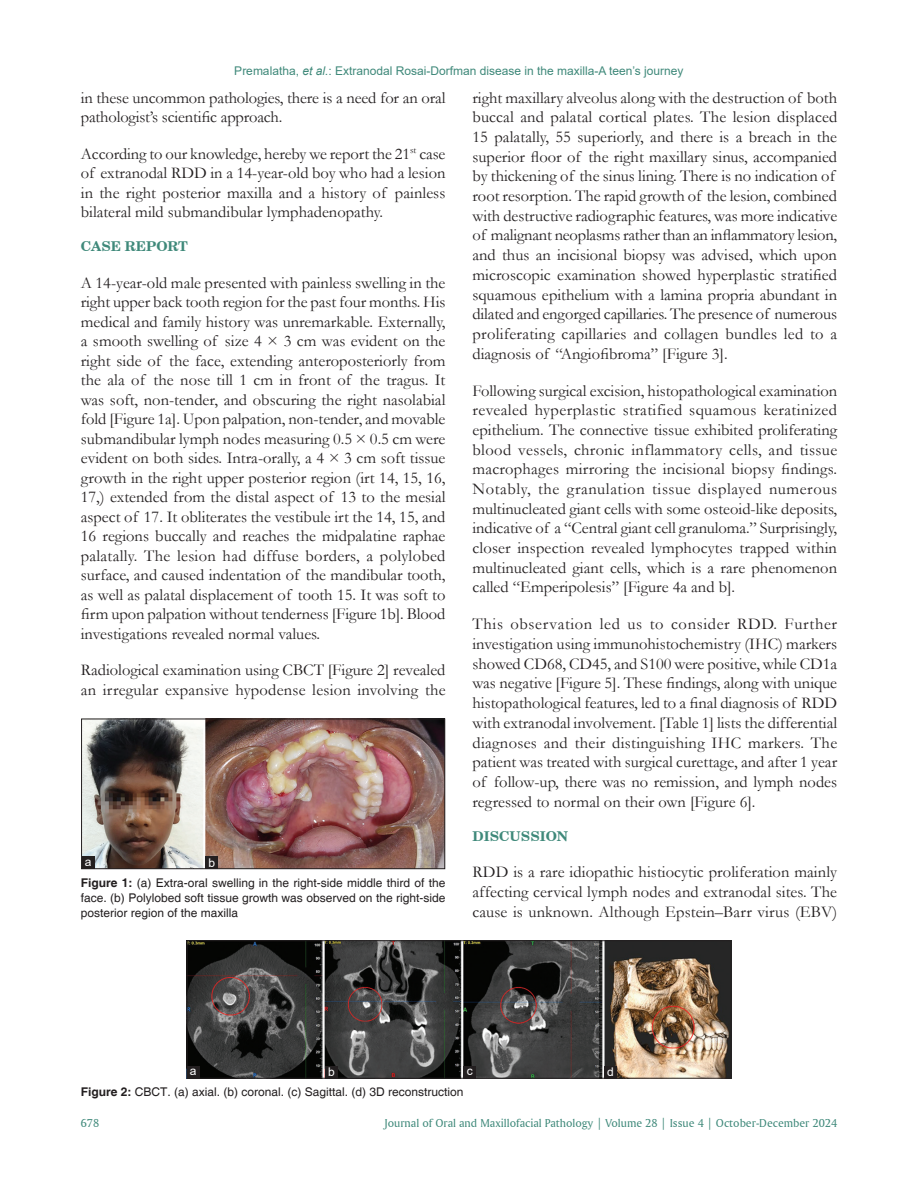
<style>
.page{position:relative;width:918px;height:1188px;background:#fff}
.page>*{position:absolute;margin:0;border:0;box-sizing:border-box;transform-origin:0 0}
.TX{font:16.5px/19.6px "Garamond";color:#231f20;text-align:justify}
.t1{font:700 13.5px "Century Schoolbook BT";color:#3f897a}
.FGC{font:12px/15px "Helvetica";color:#231f20;text-align:justify}
.t2{font:12px "Amerigo BT Roman A";color:#3f897a}
.t3{font:12px "Arial";color:#3f897a}
.LABEL{font:12px "Arial";color:#fff}
.s1{font-style:italic}
.s2{font-weight:700}
</style>
<div class="page">
<img style="left:83px;top:721px;width:360px;height:146px">
<div style="left:81px;top:719px;width:364px;height:150px;border:1px solid #231f20"></div>
<div style="left:206px;top:856px;width:12px;height:13px;background:#231f20"></div>
<div style="left:82px;top:856px;width:12px;height:13px;background:#231f20"></div>
<img style="left:189px;top:943px;width:540px;height:133px">
<div style="left:187px;top:941px;width:544px;height:137px;border:1px solid #231f20"></div>
<div style="left:604px;top:1066px;width:13px;height:12px;background:#231f20"></div>
<div style="left:463px;top:1066px;width:13px;height:12px;background:#231f20"></div>
<div style="left:325px;top:1066px;width:13px;height:12px;background:#231f20"></div>
<div style="left:187px;top:1066px;width:13px;height:12px;background:#231f20"></div>
<p class="t3" style="left:234px;top:62px;width:451px">Premalatha, <span class="s1">et al.</span>: Extranodal Rosai‑Dorfman disease in the maxilla‑A teen’s journey</p>
<p class="TX" style="left:81px;top:87px;width:366px">in these uncommon pathologies, there is a need for an oral pathologist’s scientific approach.</p>
<p class="TX" style="left:81px;top:144px;width:366px">According to our knowledge, hereby we report the 21<sup>st</sup> case of extranodal RDD in a 14‑year‑old boy who had a lesion in the right posterior maxilla and a history of painless bilateral mild submandibular lymphadenopathy.</p>
<h1 class="t1" style="left:81px;top:238px;width:108px">CASE REPORT</h1>
<p class="TX" style="left:81px;top:272px;width:366px">A 14‑year‑old male presented with painless swelling in the right upper back tooth region for the past four months. His medical and family history was unremarkable. Externally, a smooth swelling of size 4 × 3 cm was evident on the right side of the face, extending anteroposteriorly from the ala of the nose till 1 cm in front of the tragus. It was soft, non‑tender, and obscuring the right nasolabial fold [Figure 1a]. Upon palpation, non‑tender, and movable submandibular lymph nodes measuring 0.5 × 0.5 cm were evident on both sides. Intra‑orally, a 4 × 3 cm soft tissue growth in the right upper posterior region (irt 14, 15, 16, 17,) extended from the distal aspect of 13 to the mesial aspect of 17. It obliterates the vestibule irt the 14, 15, and 16 regions buccally and reaches the midpalatine raphae palatally. The lesion had diffuse borders, a polylobed surface, and caused indentation of the mandibular tooth, as well as palatal displacement of tooth 15. It was soft to firm upon palpation without tenderness [Figure 1b]. Blood investigations revealed normal values.</p>
<p class="TX" style="left:81px;top:660px;width:366px">Radiological examination using CBCT [Figure 2] revealed an irregular expansive hypodense lesion involving the</p>
<p class="LABEL" style="left:85px;top:853px;width:8px">a</p>
<p class="LABEL" style="left:209px;top:854px;width:8px">b</p>
<p class="FGC" style="left:81px;top:875px;width:366px"><span class="s2">Figure 1:</span> (a) Extra‑oral swelling in the right‑side middle third of the face. (b) Polylobed soft tissue growth was observed on the right‑side posterior region of the maxilla</p>
<p class="TX" style="left:472px;top:87px;width:366px;text-align:left">right maxillary alveolus along with the destruction of both buccal and palatal cortical plates. The lesion displaced 15 palatally, 55 superiorly, and there is a breach in the superior floor of the right maxillary sinus, accompanied by thickening of the sinus lining. There is no indication of root resorption. The rapid growth of the lesion, combined with destructive radiographic features, was more indicative of malignant neoplasms rather than an inflammatory lesion, and thus an incisional biopsy was advised, which upon microscopic examination showed hyperplastic stratified squamous epithelium with a lamina propria abundant in dilated and engorged capillaries. The presence of numerous proliferating capillaries and collagen bundles led to a diagnosis of “Angiofibroma” [Figure 3].</p>
<p class="TX" style="left:472px;top:380px;width:366px">Following surgical excision, histopathological examination revealed hyperplastic stratified squamous keratinized epithelium. The connective tissue exhibited proliferating blood vessels, chronic inflammatory cells, and tissue macrophages mirroring the incisional biopsy findings.<br>Notably, the granulation tissue displayed numerous multinucleated giant cells with some osteoid‑like deposits, indicative of a “Central giant cell granuloma.” Surprisingly, closer inspection revealed lymphocytes trapped within multinucleated giant cells, which is a rare phenomenon called “Emperipolesis” [Figure 4a and b].</p>
<p class="TX" style="left:472px;top:614px;width:366px">This observation led us to consider RDD. Further investigation using immunohistochemistry (IHC) markers showed CD68, CD45, and S100 were positive, while CD1a was negative [Figure 5]. These findings, along with unique histopathological features, led to a final diagnosis of RDD with extranodal involvement. [Table 1] lists the differential diagnoses and their distinguishing IHC markers. The patient was treated with surgical curettage, and after 1 year of follow‑up, there was no remission, and lymph nodes regressed to normal on their own [Figure 6].</p>
<h1 class="t1" style="left:472px;top:827px;width:97px">DISCUSSION</h1>
<p class="TX" style="left:472px;top:862px;width:366px">RDD is a rare idiopathic histiocytic proliferation mainly affecting cervical lymph nodes and extranodal sites. The cause is unknown. Although Epstein–Barr virus (EBV)</p>
<p class="LABEL" style="left:190px;top:1063px;width:8px">a</p>
<p class="LABEL" style="left:328px;top:1064px;width:8px">b</p>
<p class="LABEL" style="left:467px;top:1063px;width:7px">c</p>
<p class="LABEL" style="left:607px;top:1064px;width:8px">d</p>
<p class="FGC" style="left:81px;top:1085px;width:384px"><span class="s2">Figure 2:</span> CBCT. (a) axial. (b) coronal. (c) Sagittal. (d) 3D reconstruction</p>
<p class="t2" style="left:81px;top:1116px;width:20px">678</p>
<p class="t2" style="left:384px;top:1116px;width:454px">Journal of Oral and Maxillofacial Pathology | Volume 28 | Issue 4 | October-December 2024</p>
</div>
